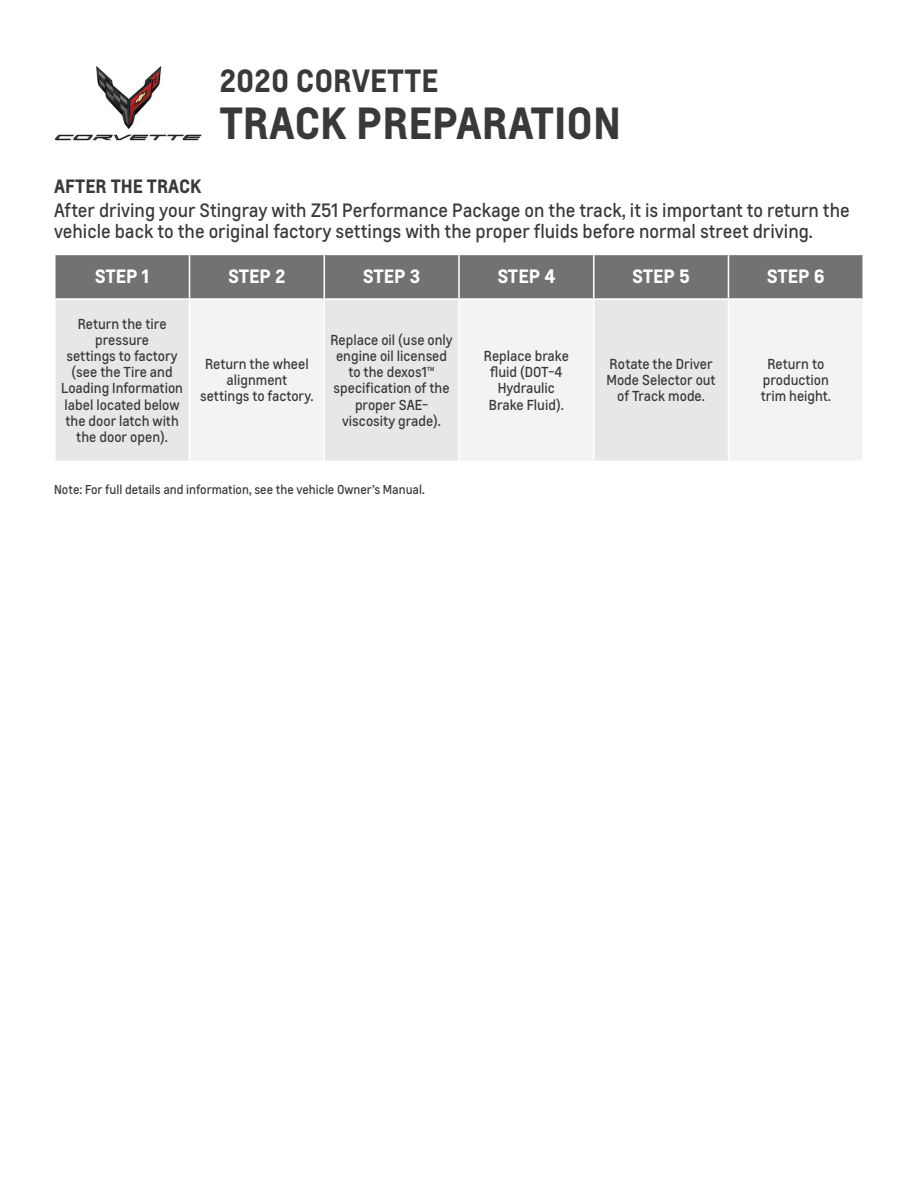
<style>
.page{position:relative;width:918px;height:1188px;background:#fff}
.page>*{position:absolute;margin:0;border:0;box-sizing:border-box;transform-origin:0 0}
.t1{font:700 42px "Louis Global 2";color:#383938}
.t2{font:700 30px "Louis Global 2";color:#383938}
.t3{font:18px/21.6px "Louis Global 2";color:#383938}
.t4{font:700 18px "Louis Global 2";letter-spacing:-.005em;color:#fff}
.t5{font:700 18px "Louis Global 2";color:#383938}
.t6{font:13.5px/16.2px "Louis Global 2";color:#383938;text-align:center}
.t7{font:12px "Louis Global 2";color:#383938}
</style>
<div class="page">
<img style="left:55px;top:66px;width:147px;height:75px">
<div style="left:56px;top:255px;width:806px;height:43px;background:#717271"></div>
<div style="left:56px;top:300px;width:672px;height:161px;background:#e6e7e9"></div>
<div style="left:190px;top:299px;width:134px;height:162px;background:#f2f3f4"></div>
<div style="left:459px;top:299px;width:135px;height:162px;background:#f2f3f4"></div>
<div style="left:728px;top:299px;width:135px;height:162px;background:#f2f3f4"></div>
<hr style="left:190px;top:298px;width:134px;height:2px;background:#fff">
<hr style="left:459px;top:298px;width:135px;height:2px;background:#fff">
<hr style="left:728px;top:298px;width:134px;height:2px;background:#fff">
<hr style="left:189px;top:255px;width:1px;height:43px;background:#fff">
<hr style="left:323px;top:255px;width:2px;height:43px;background:#fff">
<hr style="left:458px;top:255px;width:2px;height:43px;background:#fff">
<hr style="left:593px;top:255px;width:2px;height:43px;background:#fff">
<hr style="left:728px;top:255px;width:1px;height:43px;background:#fff">
<hr style="left:189px;top:300px;width:1px;height:161px;background:#fff">
<hr style="left:323px;top:300px;width:2px;height:161px;background:#fff">
<hr style="left:458px;top:300px;width:2px;height:161px;background:#fff">
<hr style="left:593px;top:300px;width:2px;height:161px;background:#fff">
<hr style="left:728px;top:300px;width:1px;height:161px;background:#fff">
<hr style="left:862px;top:299px;width:2px;height:162px;background:#fff">
<p class="t2" style="left:219px;top:59px;width:220px">2020 CORVETTE</p>
<p class="t1" style="left:219px;top:92px;width:403px">TRACK PREPARATION</p>
<p class="t5" style="left:54px;top:173px;width:149px">AFTER THE TRACK</p>
<p class="t3" style="left:54px;top:199px;width:797px">After driving your Stingray with Z51 Performance Package on the track, it is important to return the vehicle back to the original factory settings with the proper fluids before normal street driving.</p>
<p class="t4" style="left:95px;top:263px;width:56px">STEP 1</p>
<p class="t4" style="left:228px;top:263px;width:59px">STEP 2</p>
<p class="t4" style="left:363px;top:263px;width:59px">STEP 3</p>
<p class="t4" style="left:497px;top:263px;width:60px">STEP 4</p>
<p class="t4" style="left:632px;top:263px;width:59px">STEP 5</p>
<p class="t4" style="left:767px;top:263px;width:60px">STEP 6</p>
<p class="t6" style="left:61px;top:315px;width:123px">Return the tire pressure<br>settings to factory (see the Tire and<br>Loading Information label located below the door latch with the door open).</p>
<p class="t6" style="left:330px;top:331px;width:124px">Replace oil (use only engine oil licensed to the dexos1™ specification of the proper SAE&shy;viscosity grade).</p>
<p class="t6" style="left:484px;top:348px;width:87px">Replace brake fluid (DOT-4<br>Hydraulic<br>Brake Fluid).</p>
<p class="t6" style="left:606px;top:356px;width:111px">Rotate the Driver<br>Mode Selector out of Track mode.</p>
<p class="t6" style="left:761px;top:356px;width:72px">Return to production trim height.</p>
<p class="t6" style="left:200px;top:356px;width:115px">Return the wheel alignment<br>settings to factory.</p>
<p class="t7" style="left:54px;top:481px;width:372px">Note: For full details and information, see the vehicle Owner’s Manual.</p>
</div>
